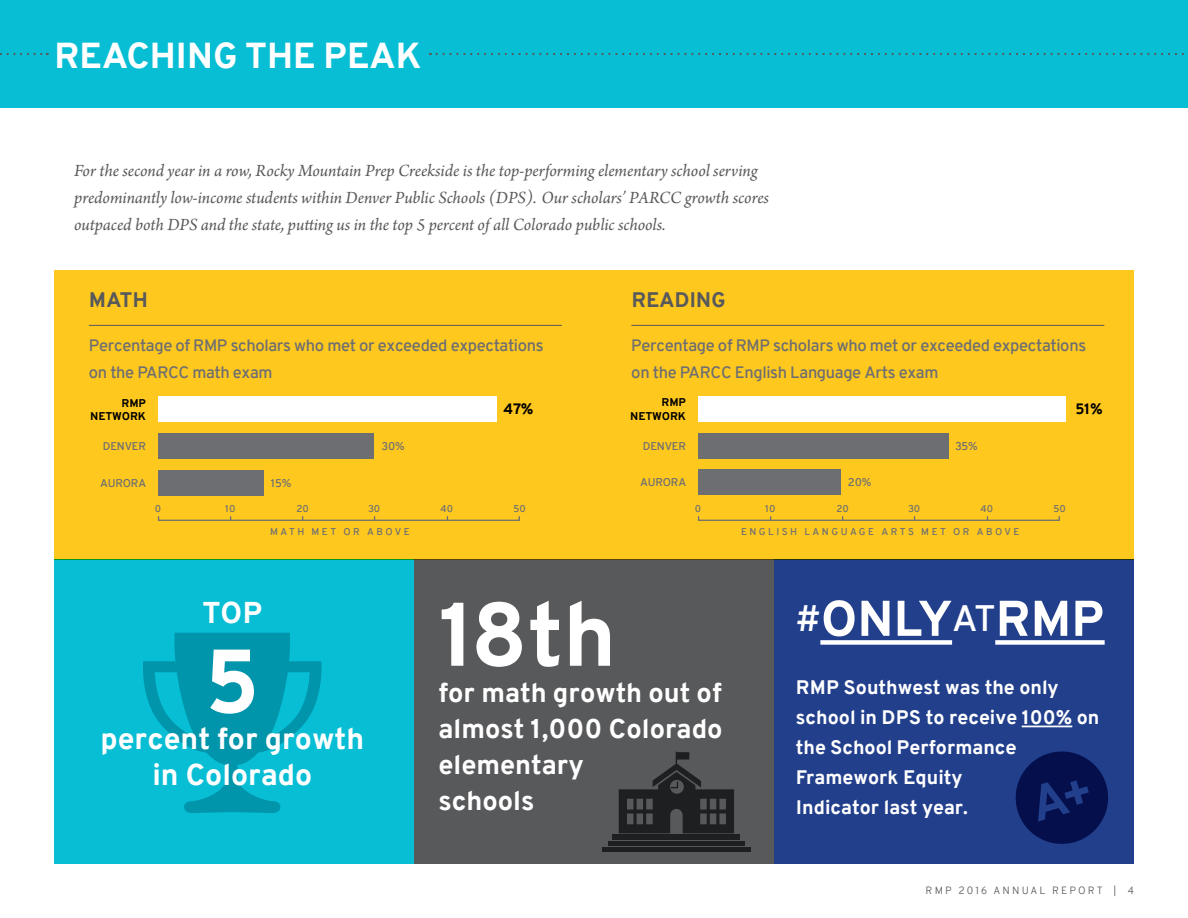
<style>
.page{position:relative;width:1188px;height:918px;background:#fff}
.page>*{position:absolute;margin:0;border:0;box-sizing:border-box;transform-origin:0 0}
.t1{font:700 90px "Overpass";color:#fff}
.t2{font:700 50.1px "Overpass";letter-spacing:-.015em;color:#fff}
.t3{font:700 36px "Overpass";letter-spacing:-.015em;color:#fff}
.t4{font:700 30px/36px "Overpass";color:#fff;text-align:center}
.t5{font:700 27px/36px "Overpass";color:#fff}
.t6{font:700 21px "Overpass";letter-spacing:-.015em;color:#58595b}
.t7{font:700 19.5px/30px "Overpass";color:#fff}
.t8{font:italic 18px/27px "Arno Pro";letter-spacing:-.005em;color:#58595b}
.t9{font:16.5px/27px "Overpass";letter-spacing:-.02em;color:#6d6e71}
.t10{font:700 15px "Overpass";color:#000}
.t11{font:11.25px "Overpass";letter-spacing:-.015em;color:#6d6e71}
.t12{font:700 11.25px/13.5px "Overpass";letter-spacing:-.015em;color:#000;text-align:right}
.t13{font:300 10.5px "Overpass";letter-spacing:.2em;color:#58595b}
.t14{font:9.9px "Overpass";letter-spacing:.255em;color:#6d6e71}
.s1{font-weight:400;font-size:36.75px}
</style>
<div class="page">
<div style="left:54px;top:270px;width:1080px;height:289px;background:#ffc81f"></div>
<div style="left:54px;top:559px;width:360px;height:305px;background:#08bed5"></div>
<div style="left:414px;top:559px;width:360px;height:305px;background:#58595b"></div>
<div style="left:774px;top:559px;width:360px;height:305px;background:#223f8c"></div>
<div style="left:820px;top:640px;width:132px;height:5px;background:#fff"></div>
<div style="left:995px;top:640px;width:110px;height:5px;background:#fff"></div>
<hr style="left:631px;top:325px;width:473px;height:1px;background:#58595b">
<div style="left:698px;top:516px;width:362px;height:5px;border:1px solid #6d6e71"></div>
<div style="left:699px;top:469px;width:142px;height:25px;background:#6d6e71"></div>
<div style="left:699px;top:433px;width:250px;height:25px;background:#6d6e71"></div>
<hr style="left:89px;top:325px;width:473px;height:1px;background:#58595b">
<div style="left:158px;top:516px;width:362px;height:5px;border:1px solid #6d6e71"></div>
<div style="left:159px;top:470px;width:105px;height:25px;background:#6d6e71"></div>
<div style="left:159px;top:434px;width:215px;height:25px;background:#6d6e71"></div>
<hr style="left:1022px;top:726px;width:50px;height:1px;background:#fff">
<div style="left:613px;top:834px;width:127px;height:5px;background:#1e1f20"></div>
<div style="left:608px;top:841px;width:137px;height:5px;background:#1e1f20"></div>
<div style="left:602px;top:847px;width:149px;height:5px;background:#1e1f20"></div>
<svg style="left:619px;top:751px;width:115px;height:82px"></svg>
<svg style="left:143px;top:633px;width:179px;height:180px"></svg>
<div style="left:0;top:0;width:1188px;height:108px;background:#08bed5"></div>
<svg style="left:0;top:53px;width:48px;height:2px"></svg>
<svg style="left:437px;top:53px;width:747px;height:2px"></svg>
<div style="left:159px;top:397px;width:338px;height:25px;background:#fff"></div>
<div style="left:699px;top:396px;width:367px;height:26px;background:#fff"></div>
<svg style="left:1015px;top:751px;width:93px;height:93px"></svg>
<h3 class="t3" style="left:54px;top:33px;width:369px">REACHING THE PEAK</h3>
<p class="t8" style="left:74px;top:158px;width:696px">For the second year in a row, Rocky Mountain Prep Creekside is the top-performing elementary school serving predominantly low-income students within Denver Public Schools (DPS). Our scholars’ PARCC growth scores outpaced both DPS and the state, putting us in the top 5 percent of all Colorado public schools.</p>
<p class="t6" style="left:89px;top:287px;width:61px">MATH</p>
<p class="t9" style="left:89px;top:332px;width:456px">Percentage of RMP scholars who met or exceeded expectations on the PARCC math exam</p>
<p class="t6" style="left:631px;top:287px;width:96px">READING</p>
<p class="t9" style="left:631px;top:332px;width:456px">Percentage of RMP scholars who met or exceeded expectations on the PARCC English Language Arts exam</p>
<p class="t12" style="left:630px;top:396px;width:57px">RMP<br>NETWORK</p>
<p class="t12" style="left:90px;top:396px;width:57px">RMP<br>NETWORK</p>
<p class="t10" style="left:503px;top:399px;width:32px">47%</p>
<p class="t10" style="left:1075px;top:399px;width:29px">51%</p>
<p class="t11" style="left:103px;top:439px;width:45px">DENVER</p>
<p class="t11" style="left:381px;top:439px;width:25px">30%</p>
<p class="t11" style="left:643px;top:439px;width:45px">DENVER</p>
<p class="t11" style="left:955px;top:439px;width:24px">35%</p>
<p class="t11" style="left:100px;top:476px;width:48px">AURORA</p>
<p class="t11" style="left:271px;top:476px;width:22px">15%</p>
<p class="t11" style="left:640px;top:475px;width:48px">AURORA</p>
<p class="t11" style="left:848px;top:475px;width:25px">20%</p>
<p class="t14" style="left:155px;top:502px;width:8px">0</p>
<p class="t14" style="left:225px;top:502px;width:12px">10</p>
<p class="t14" style="left:297px;top:502px;width:14px">20</p>
<p class="t14" style="left:368px;top:502px;width:14px">30</p>
<p class="t14" style="left:441px;top:502px;width:14px">40</p>
<p class="t14" style="left:514px;top:502px;width:14px">50</p>
<p class="t14" style="left:695px;top:502px;width:8px">0</p>
<p class="t14" style="left:765px;top:502px;width:12px">10</p>
<p class="t14" style="left:837px;top:502px;width:14px">20</p>
<p class="t14" style="left:908px;top:502px;width:14px">30</p>
<p class="t14" style="left:981px;top:502px;width:14px">40</p>
<p class="t14" style="left:1054px;top:502px;width:14px">50</p>
<p class="t14" style="left:270px;top:525px;width:141px">MATH MET OR ABOVE</p>
<p class="t14" style="left:741px;top:525px;width:280px">ENGLISH LANGUAGE ARTS MET OR ABOVE</p>
<h3 class="t4" style="left:202px;top:595px;width:62px">TOP</h3>
<h1 class="t1" style="left:205px;top:625px;width:56px">5</h1>
<h3 class="t4" style="left:100px;top:721px;width:265px">percent for growth in Colorado</h3>
<h2 class="t2" style="left:796px;top:587px;width:310px"><span class="s1">#</span>ONLY<span class="s1">AT</span>RMP</h2>
<h1 class="t1" style="left:438px;top:578px;width:179px">18th</h1>
<h3 class="t5" style="left:438px;top:675px;width:286px">for math growth out of almost 1,000 Colorado elementary<br>schools</h3>
<p class="t7" style="left:796px;top:672px;width:305px">RMP Southwest was the only school in DPS to receive 100% on the School Performance<br>Framework Equity<br>Indicator last year.</p>
<p class="t13" style="left:926px;top:884px;width:210px">RMP 2016 ANNUAL REPORT | 4</p>
</div>
